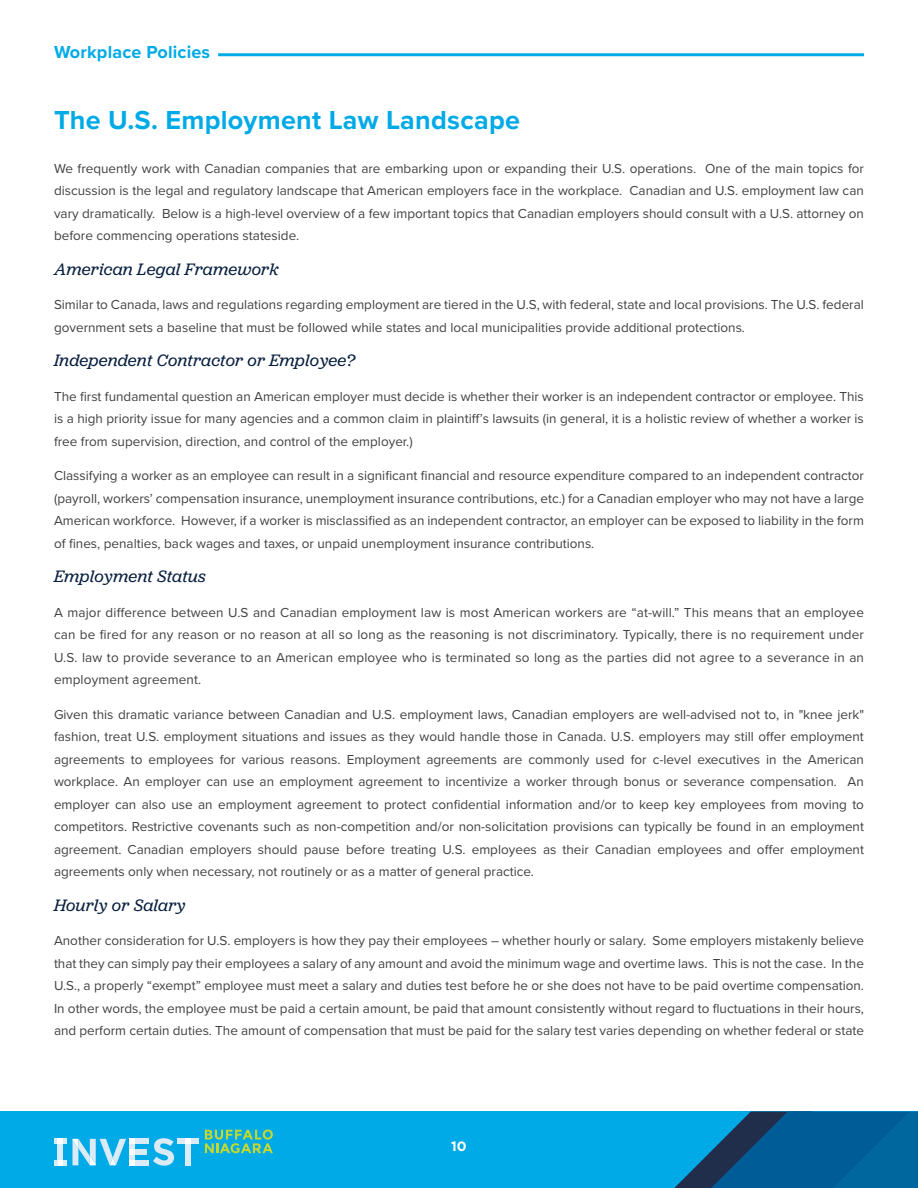
<style>
.page{position:relative;width:918px;height:1188px;background:#fff}
.page>*{position:absolute;margin:0;border:0;box-sizing:border-box;transform-origin:0 0}
.t1{font:700 27px "Proxima Nova";letter-spacing:.01em;color:#00aae7}
.t2{font:700 18px "Proxima Nova";letter-spacing:.01em;color:#00aae7}
.t3{font:italic 17.25px "Jubilat";letter-spacing:.01em;color:#081f3f}
.t4{font:13.5px/22.5px "Proxima Nova";color:#414042;text-align:justify}
.t5{font:700 13.5px "Gotham";color:#fff}
</style>
<div class="page">
<div style="left:0;top:1112px;width:918px;height:76px;background:#00aae7"></div>
<svg style="left:661px;top:1111px;width:257px;height:77px"></svg>
<div style="left:135px;top:1150px;width:12px;height:5px;background:#daebf5"></div>
<div style="left:135px;top:1139px;width:13px;height:5px;background:#daebf5"></div>
<div style="left:135px;top:1160px;width:14px;height:5px;background:#daebf5"></div>
<div style="left:191px;top:1139px;width:8px;height:5px;background:#daebf5"></div>
<svg style="left:153px;top:1138px;width:38px;height:28px"></svg>
<div style="left:57px;top:1144px;width:6px;height:16px;background:#daebf5"></div>
<svg style="left:54px;top:1139px;width:12px;height:5px"></svg>
<svg style="left:72px;top:1139px;width:63px;height:26px"></svg>
<svg style="left:54px;top:1160px;width:12px;height:5px"></svg>
<svg style="left:205px;top:1129px;width:68px;height:24px"></svg>
<hr style="left:218px;top:53px;width:646px;height:3px;background:#00aae7">
<h2 class="t2" style="left:54px;top:42px;width:158px">Workplace Policies</h2>
<h1 class="t1" style="left:54px;top:104px;width:468px">The U.S. Employment Law Landscape</h1>
<p class="t4" style="left:54px;top:157px;width:812px">We frequently work with Canadian companies that are embarking upon or expanding their U.S. operations. One of the main topics for discussion is the legal and regulatory landscape that American employers face in the workplace. Canadian and U.S. employment law can vary dramatically. Below is a high-level overview of a few important topics that Canadian employers should consult with a U.S. attorney on before commencing operations stateside.</p>
<p class="t3" style="left:54px;top:258px;width:226px">American Legal Framework</p>
<p class="t4" style="left:54px;top:294px;width:811px">Similar to Canada, laws and regulations regarding employment are tiered in the U.S, with federal, state and local provisions. The U.S. federal government sets a baseline that must be followed while states and local municipalities provide additional protections.</p>
<p class="t3" style="left:54px;top:350px;width:302px">Independent Contractor or Employee?</p>
<p class="t4" style="left:54px;top:385px;width:811px">The first fundamental question an American employer must decide is whether their worker is an independent contractor or employee. This is a high priority issue for many agencies and a common claim in plaintiff’s lawsuits (in general, it is a holistic review of whether a worker is free from supervision, direction, and control of the employer.)</p>
<p class="t4" style="left:54px;top:465px;width:812px">Classifying a worker as an employee can result in a significant financial and resource expenditure compared to an independent contractor (payroll, workers’ compensation insurance, unemployment insurance contributions, etc.) for a Canadian employer who may not have a large American workforce. However, if a worker is misclassified as an independent contractor, an employer can be exposed to liability in the form of fines, penalties, back wages and taxes, or unpaid unemployment insurance contributions.</p>
<p class="t3" style="left:54px;top:566px;width:153px">Employment Status</p>
<p class="t4" style="left:54px;top:601px;width:812px">A major difference between U.S and Canadian employment law is most American workers are “at-will.” This means that an employee can be fired for any reason or no reason at all so long as the reasoning is not discriminatory. Typically, there is no requirement under U.S. law to provide severance to an American employee who is terminated so long as the parties did not agree to a severance in an employment agreement.</p>
<p class="t4" style="left:54px;top:703px;width:812px">Given this dramatic variance between Canadian and U.S. employment laws, Canadian employers are well-advised not to, in "knee jerk" fashion, treat U.S. employment situations and issues as they would handle those in Canada. U.S. employers may still offer employment agreements to employees for various reasons. Employment agreements are commonly used for c-level executives in the American workplace. An employer can use an employment agreement to incentivize a worker through bonus or severance compensation. An employer can also use an employment agreement to protect confidential information and/or to keep key employees from moving to competitors. Restrictive covenants such as non-competition and/or non-solicitation provisions can typically be found in an employment agreement. Canadian employers should pause before treating U.S. employees as their Canadian employees and offer employment agreements only when necessary, not routinely or as a matter of general practice.</p>
<p class="t3" style="left:54px;top:894px;width:133px">Hourly or Salary</p>
<p class="t4" style="left:54px;top:930px;width:812px">Another consideration for U.S. employers is how they pay their employees – whether hourly or salary. Some employers mistakenly believe that they can simply pay their employees a salary of any amount and avoid the minimum wage and overtime laws. This is not the case. In the U.S., a properly “exempt” employee must meet a salary and duties test before he or she does not have to be paid overtime compensation.<br>In other words, the employee must be paid a certain amount, be paid that amount consistently without regard to fluctuations in their hours, and perform certain duties. The amount of compensation that must be paid for the salary test varies depending on whether federal or state</p>
<p class="t5" style="left:451px;top:1139px;width:17px">10</p>
</div>
